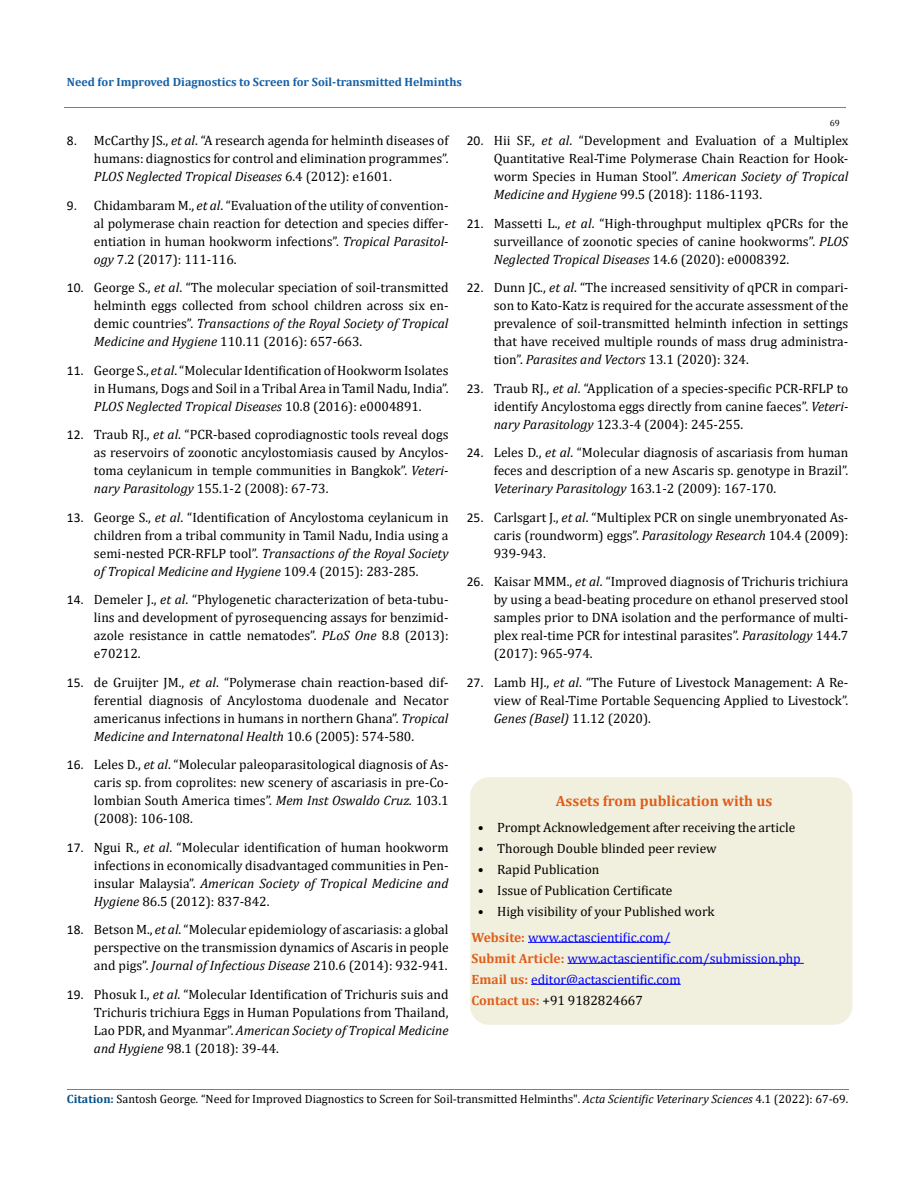
<style>
.page{position:relative;width:917px;height:1188px;background:#fff}
.page>*{position:absolute;margin:0;border:0;box-sizing:border-box;transform-origin:0 0}
.t1{font:700 15px "Cambria";color:#e05d1a}
.t2{font:13.5px/18px "Cambria";color:#000;text-align:justify}
.t3{font:13.5px "Cambria";color:#00f}
.t4{font:12px "Cambria";color:#000}
.t5{font:700 12px "Cambria";color:#1560a6}
.t6{font:9px "Cambria";color:#000}
.s1{font-family:"Calibri"}
.s2{font-style:italic}
.s3{font-weight:700;color:#e05d1a}
.s4{font-weight:700;color:#035089}
</style>
<div class="page">
<div style="left:471px;top:778px;width:380px;height:246px;background:#f1f0de;border-radius:18px"></div>
<div style="left:470px;top:777px;width:382px;height:248px;border:2px solid #f1f0de;border-radius:18px"></div>
<hr style="left:528px;top:942px;width:142px;height:1px;background:#00f">
<hr style="left:567px;top:963px;width:236px;height:1px;background:#00f">
<hr style="left:531px;top:984px;width:149px;height:1px;background:#00f">
<hr style="left:64px;top:108px;width:781px;height:1px;background:#e05d1a">
<hr style="left:67px;top:1089px;width:781px;height:1px;background:#e05d1a">
<p class="t5" style="left:67px;top:73px;width:396px">Need for Improved Diagnostics to Screen for Soil-transmitted Helminths</p>
<p class="t6" style="left:829px;top:118px;width:11px">69</p>
<p class="t2" style="left:94px;top:132px;width:356px;text-indent:-27px"><span class="s1">8.</span> McCarthy JS., <span class="s2">et al</span>. “A research agenda for helminth diseases of humans: diagnostics for control and elimination programmes”.<br><span class="s2">PLOS Neglected Tropical Diseases</span> 6.4 (2012): e1601.</p>
<p class="t2" style="left:94px;top:196px;width:356px;text-indent:-27px"><span class="s1">9.</span> Chidambaram M., <span class="s2">et al</span>. “Evaluation of the utility of convention&shy;al polymerase chain reaction for detection and species differ&shy;entiation in human hookworm infections”. <span class="s2">Tropical Parasitol&shy;ogy</span> 7.2 (2017): 111-116.</p>
<p class="t2" style="left:94px;top:279px;width:356px;text-indent:-27px"><span class="s1">10.</span> George S., <span class="s2">et al</span>. “The molecular speciation of soil-transmitted helminth eggs collected from school children across six en&shy;demic countries”. <span class="s2">Transactions of the Royal Society of Tropical Medicine and Hygiene</span> 110.11 (2016): 657-663.</p>
<p class="t2" style="left:94px;top:361px;width:356px;text-indent:-27px"><span class="s1">11.</span> George S., <span class="s2">et al</span>. “Molecular Identification of Hookworm Isolates in Humans, Dogs and Soil in a Tribal Area in Tamil Nadu, India”.<br><span class="s2">PLOS Neglected Tropical Diseases</span> 10.8 (2016): e0004891.</p>
<p class="t2" style="left:94px;top:426px;width:356px;text-indent:-27px"><span class="s1">12.</span> Traub RJ., <span class="s2">et al</span>. “PCR-based coprodiagnostic tools reveal dogs as reservoirs of zoonotic ancylostomiasis caused by Ancylos&shy;toma ceylanicum in temple communities in Bangkok”. <span class="s2">Veteri&shy;nary Parasitology</span> 155.1-2 (2008): 67-73.</p>
<p class="t2" style="left:94px;top:508px;width:356px;text-indent:-27px"><span class="s1">13.</span> George S., <span class="s2">et al</span>. “Identification of Ancylostoma ceylanicum in children from a tribal community in Tamil Nadu, India using a semi-nested PCR-RFLP tool”. <span class="s2">Transactions of the Royal Society of Tropical Medicine and Hygiene</span> 109.4 (2015): 283-285.</p>
<p class="t2" style="left:94px;top:591px;width:356px;text-indent:-27px"><span class="s1">14.</span> Demeler J., <span class="s2">et al</span>. “Phylogenetic characterization of beta-tubu&shy;lins and development of pyrosequencing assays for benzimid&shy;azole resistance in cattle nematodes”. <span class="s2">PLoS One</span> 8.8 (2013): e70212.</p>
<p class="t2" style="left:94px;top:673px;width:356px;text-indent:-27px"><span class="s1">15.</span> de Gruijter JM., <span class="s2">et al</span>. “Polymerase chain reaction-based dif&shy;ferential diagnosis of Ancylostoma duodenale and Necator americanus infections in humans in northern Ghana”. <span class="s2">Tropical Medicine and Internatonal Health</span> 10.6 (2005): 574-580.</p>
<p class="t2" style="left:94px;top:756px;width:356px;text-indent:-27px"><span class="s1">16.</span> Leles D., <span class="s2">et al</span>. “Molecular paleoparasitological diagnosis of As&shy;caris sp. from coprolites: new scenery of ascariasis in pre-Co&shy;lombian South America times”. <span class="s2">Mem Inst Oswaldo Cruz.</span> 103.1 (2008): 106-108.</p>
<p class="t2" style="left:94px;top:838px;width:356px;text-indent:-27px"><span class="s1">17.</span> Ngui R., <span class="s2">et al</span>. “Molecular identification of human hookworm infections in economically disadvantaged communities in Pen&shy;insular Malaysia”. <span class="s2">American Society of Tropical Medicine and Hygiene</span> 86.5 (2012): 837-842.</p>
<p class="t2" style="left:94px;top:921px;width:356px;text-indent:-27px"><span class="s1">18.</span> Betson M., <span class="s2">et al</span>. “Molecular epidemiology of ascariasis: a global perspective on the transmission dynamics of Ascaris in people and pigs”. <span class="s2">Journal of Infectious Disease</span> 210.6 (2014): 932-941.</p>
<p class="t2" style="left:94px;top:985px;width:356px;text-indent:-27px"><span class="s1">19.</span> Phosuk I., <span class="s2">et al</span>. “Molecular Identification of Trichuris suis and Trichuris trichiura Eggs in Human Populations from Thailand, Lao PDR, and Myanmar”. <span class="s2">American Society of Tropical Medicine and Hygiene</span> 98.1 (2018): 39-44.</p>
<p class="t2" style="left:493px;top:132px;width:356px;text-indent:-27px"><span class="s1">20.</span> Hii SF., <span class="s2">et al</span>. “Development and Evaluation of a Multiplex Quantitative Real-Time Polymerase Chain Reaction for Hook&shy;worm Species in Human Stool”. <span class="s2">American Society of Tropical Medicine and Hygiene</span> 99.5 (2018): 1186-1193.</p>
<p class="t2" style="left:493px;top:214px;width:356px;text-indent:-27px"><span class="s1">21.</span> Massetti L., <span class="s2">et al</span>. “High-throughput multiplex qPCRs for the surveillance of zoonotic species of canine hookworms”. <span class="s2">PLOS Neglected Tropical Diseases</span> 14.6 (2020): e0008392.</p>
<p class="t2" style="left:493px;top:279px;width:356px;text-indent:-27px"><span class="s1">22.</span> Dunn JC., <span class="s2">et al</span>. “The increased sensitivity of qPCR in compari&shy;son to Kato-Katz is required for the accurate assessment of the prevalence of soil-transmitted helminth infection in settings that have received multiple rounds of mass drug administra&shy;tion”. <span class="s2">Parasites and Vectors</span> 13.1 (2020): 324.</p>
<p class="t2" style="left:493px;top:379px;width:356px;text-indent:-27px"><span class="s1">23.</span> Traub RJ., <span class="s2">et al</span>. “Application of a species-specific PCR-RFLP to identify Ancylostoma eggs directly from canine faeces”. <span class="s2">Veteri&shy;nary Parasitology</span> 123.3-4 (2004): 245-255.</p>
<p class="t2" style="left:493px;top:444px;width:356px;text-indent:-27px"><span class="s1">24.</span> Leles D., <span class="s2">et al</span>. “Molecular diagnosis of ascariasis from human feces and description of a new Ascaris sp. genotype in Brazil”.<br><span class="s2">Veterinary Parasitology</span> 163.1-2 (2009): 167-170.</p>
<p class="t2" style="left:493px;top:508px;width:356px;text-indent:-27px"><span class="s1">25.</span> Carlsgart J., <span class="s2">et al</span>. “Multiplex PCR on single unembryonated As&shy;caris (roundworm) eggs”. <span class="s2">Parasitology Research</span> 104.4 (2009):<br>939-943.</p>
<p class="t2" style="left:493px;top:573px;width:356px;text-indent:-27px"><span class="s1">26.</span> Kaisar MMM., <span class="s2">et al</span>. “Improved diagnosis of Trichuris trichiura by using a bead-beating procedure on ethanol preserved stool samples prior to DNA isolation and the performance of multi&shy;plex real-time PCR for intestinal parasites”. <span class="s2">Parasitology</span> 144.7 (2017): 965-974.</p>
<p class="t2" style="left:493px;top:673px;width:356px;text-indent:-27px"><span class="s1">27.</span> Lamb HJ., <span class="s2">et al</span>. “The Future of Livestock Management: A Re&shy;view of Real-Time Portable Sequencing Applied to Livestock”.<br><span class="s2">Genes (Basel)</span> 11.12 (2020).</p>
<p class="t1" style="left:555px;top:791px;width:218px">Assets from publication with us</p>
<p class="t2" style="left:478px;top:818px;width:319px">• Prompt Acknowledgement after receiving the article</p>
<p class="t2" style="left:478px;top:839px;width:240px">• Thorough Double blinded peer review</p>
<p class="t2" style="left:478px;top:860px;width:123px">• Rapid Publication</p>
<p class="t2" style="left:478px;top:881px;width:196px">• Issue of Publication Certificate</p>
<p class="t2" style="left:478px;top:902px;width:238px">• High visibility of your Published work</p>
<p class="t3" style="left:471px;top:929px;width:200px"><span class="s3">Website:</span> www.actascientific.com/</p>
<p class="t3" style="left:471px;top:950px;width:330px"><span class="s3">Submit Article:</span> www.actascientific.com/submission.php</p>
<p class="t3" style="left:471px;top:971px;width:210px"><span class="s3">Email us:</span> editor@actascientific.com</p>
<p class="t2" style="left:471px;top:991px;width:173px"><span class="s3">Contact us:</span> +91 9182824667</p>
<p class="t4" style="left:67px;top:1092px;width:783px"><span class="s4">Citation:</span> Santosh George<span class="s2">.</span> “Need for Improved Diagnostics to Screen for Soil-transmitted Helminths". <span class="s2">Acta Scientific Veterinary Sciences</span> 4.1 (2022): 67-69.</p>
</div>
